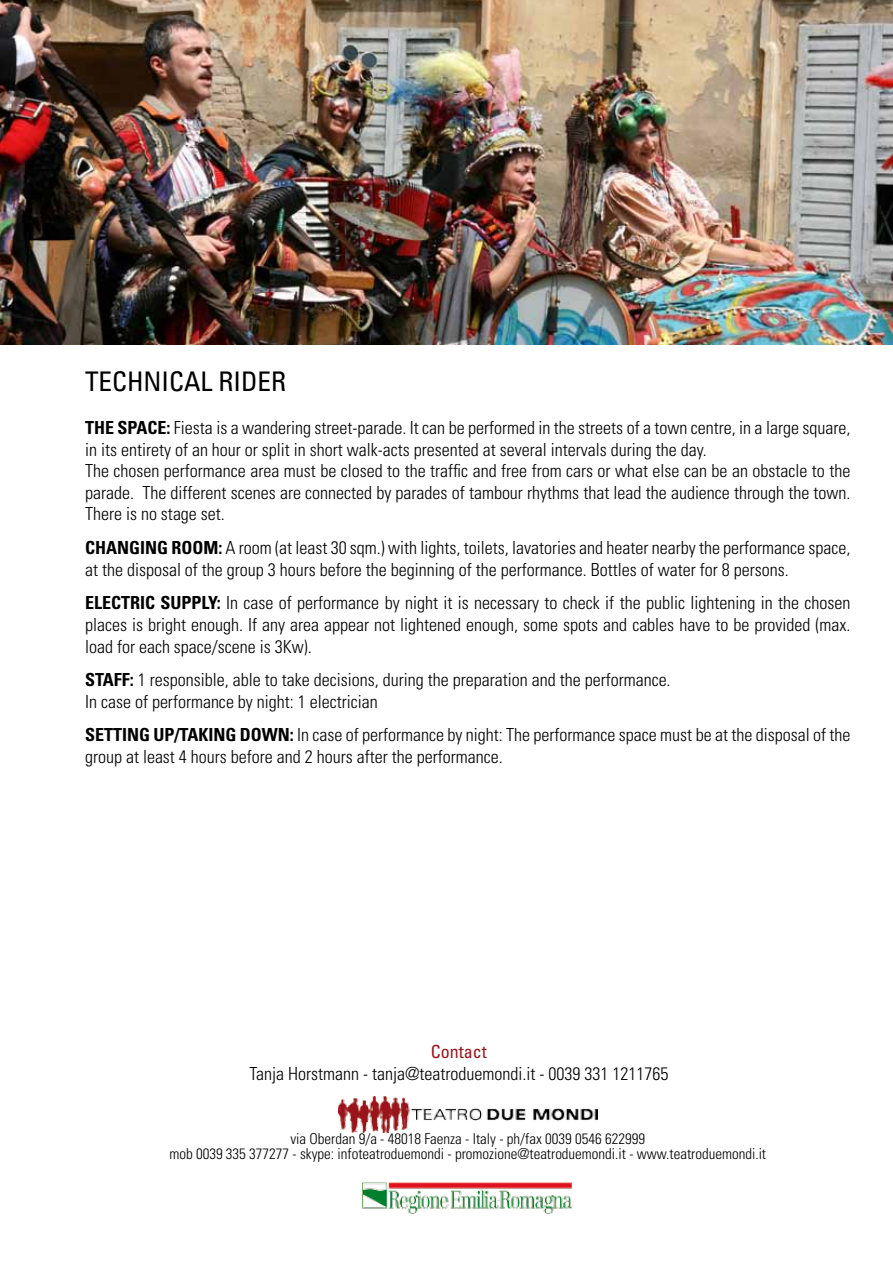
<style>
.page{position:relative;width:893px;height:1263px;background:#fff}
.page>*{position:absolute;margin:0;border:0;box-sizing:border-box;transform-origin:0 0}
.t1{font:condensed 27px "Univers";color:#000}
.t2{font:300 condensed 18px/21.6px "Univers";color:#000}
.t3{font:condensed 18px "Univers";color:#9a141c}
.t4{font:300 condensed 15px/15px "Univers";color:#000;text-align:center}
.s1{font-weight:700}
</style>
<div class="page">
<img style="left:0;top:0;width:893px;height:344px">
<img style="left:362px;top:1182px;width:210px;height:31px">
<img style="left:338px;top:1096px;width:259px;height:36px">
<h1 class="t1" style="left:85px;top:364px;width:203px">TECHNICAL RIDER</h1>
<p class="t2" style="left:85px;top:417px;width:767px"><span class="s1">THE SPACE:</span> Fiesta is a wandering street-parade. It can be performed in the streets of a town centre, in a large square, in its entirety of an hour or split in short walk-acts presented at several intervals during the day.<br>The chosen performance area must be closed to the traffic and free from cars or what else can be an obstacle to the parade. The different scenes are connected by parades of tambour rhythms that lead the audience through the town.<br>There is no stage set.</p>
<p class="t2" style="left:85px;top:537px;width:767px"><span class="s1">CHANGING ROOM:</span> A room (at least 30 sqm.) with lights, toilets, lavatories and heater nearby the performance space, at the disposal of the group 3 hours before the beginning of the performance. Bottles of water for 8 persons.</p>
<p class="t2" style="left:85px;top:592px;width:767px;text-align:justify"><span class="s1">ELECTRIC SUPPLY:</span> In case of performance by night it is necessary to check if the public lightening in the chosen places is bright enough. If any area appear not lightened enough, some spots and cables have to be provided (max. load for each space/scene is 3Kw).</p>
<p class="t2" style="left:85px;top:669px;width:587px"><span class="s1">STAFF:</span> 1 responsible, able to take decisions, during the preparation and the performance.<br>In case of performance by night: 1 electrician</p>
<p class="t2" style="left:85px;top:724px;width:767px"><span class="s1">SETTING UP/TAKING DOWN:</span> In case of performance by night: The performance space must be at the disposal of the group at least 4 hours before and 2 hours after the performance.</p>
<p class="t3" style="left:431px;top:1040px;width:58px">Contact</p>
<p class="t2" style="left:250px;top:1062px;width:420px">Tanja Horstmann - tanja@teatroduemondi.it - 0039 331 1211765</p>
<p class="t4" style="left:169px;top:1131px;width:598px">via Oberdan 9/a - 48018 Faenza - Italy - ph/fax 0039 0546 622999<br>mob 0039 335 377277 - skype: infoteatroduemondi - promozione@teatroduemondi.it - www.teatroduemondi.it</p>
</div>
